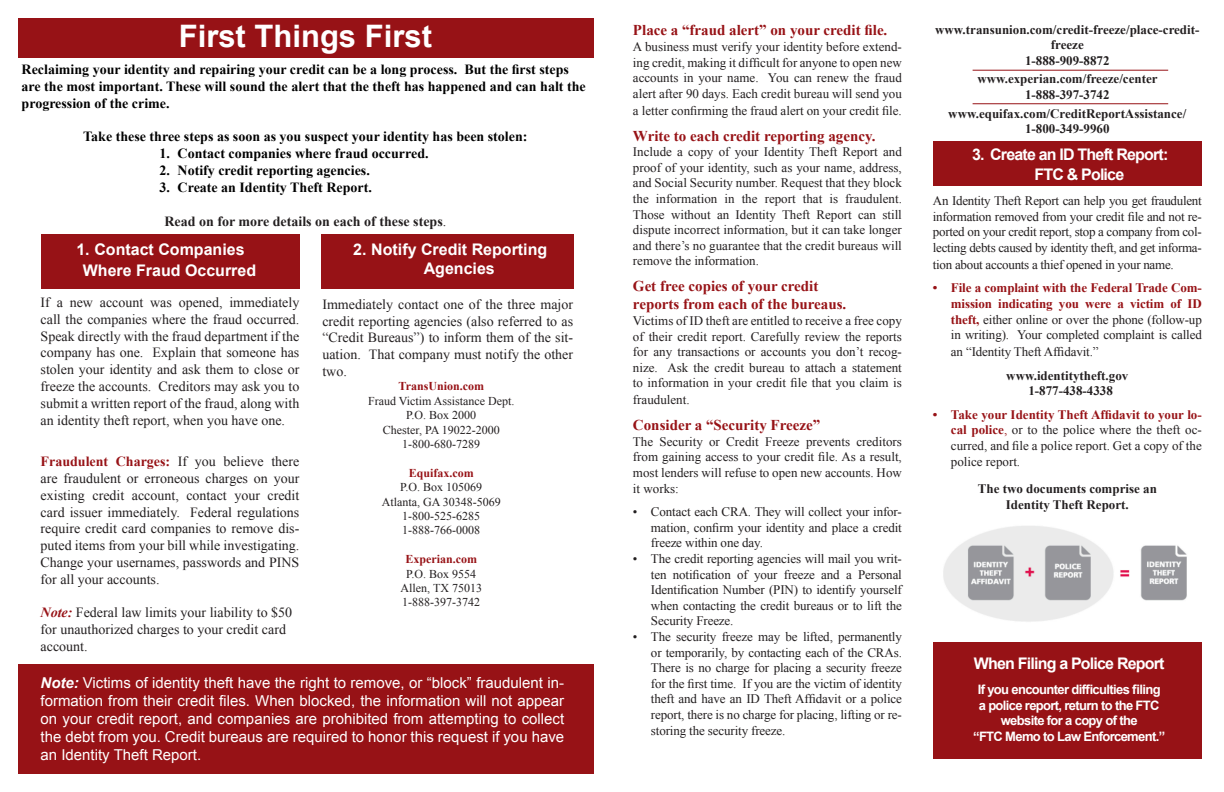
<style>
.page{position:relative;width:1224px;height:792px;background:#fff}
.page>*{position:absolute;margin:0;border:0;box-sizing:border-box;transform-origin:0 0}
.t1{font:700 31px "Arial";color:#fff}
.t2{font:700 16px/21.6px "Arial";color:#fff}
.t3{font:700 16px/19.2px "Arial";letter-spacing:-.05em;color:#fff}
.t4{font:15px/18px "Arial";color:#fff;text-align:justify}
.t5{font:700 15px "Times New Roman";color:#971216}
.t6{font:14px/16.8px "Times New Roman";color:#231f20;text-align:justify}
.t7{font:700 14px/16.8px "Times New Roman";color:#000}
.t8{font:700 14px "Times New Roman";color:#231f20}
.t9{font:13px/15.6px "Times New Roman";color:#231f20;text-align:justify}
.t10{font:700 13px/15.6px "Times New Roman";color:#231f20;text-align:center}
.t11{font:700 13px/15.6px "Times New Roman";letter-spacing:-.01em;color:#971216;text-align:justify}
.t12{font:700 13px/15.6px "Arial";letter-spacing:-.05em;color:#fff;text-align:center}
.t13{font:13px "Times New Roman";letter-spacing:-.02em;color:#231f20}
.t14{font:12px "Times New Roman";color:#231f20}
.t15{font:700 12px "Times New Roman";color:#971216}
.s1{font-weight:400}
.s2{font-weight:700;color:#971216}
.s3{font-weight:700;font-style:italic;color:#971216}
.s4{font-weight:700;font-style:italic}
.s5{font-weight:400;color:#231f20}
.s6{color:#971216}
</style>
<div class="page">
<div style="left:933px;top:142px;width:269px;height:44px;background:#971216"></div>
<img style="left:943px;top:526px;width:244px;height:96px">
<hr style="left:973px;top:70px;width:195px;height:1px;background:#971216">
<hr style="left:973px;top:103px;width:195px;height:1px;background:#971216">
<div style="left:18px;top:665px;width:576px;height:109px;background:#971216"></div>
<div style="left:321px;top:234px;width:253px;height:55px;background:#971216"></div>
<div style="left:41px;top:234px;width:258px;height:55px;background:#971216"></div>
<div style="left:18px;top:18px;width:576px;height:40px;background:#971216"></div>
<div style="left:933px;top:642px;width:269px;height:116px;background:#971216"></div>
<p class="t1" style="left:179px;top:16px;width:255px">First Things First</p>
<p class="t7" style="left:22px;top:61px;width:566px">Reclaiming your identity and repairing your credit can be a long process. But the first steps are the most important. These will sound the alert that the theft has happened and can halt the progression of the crime.</p>
<p class="t7" style="left:83px;top:128px;width:446px">Take these three steps as soon as you suspect your identity has been stolen:</p>
<p class="t7" style="left:160px;top:145px;width:271px">1. Contact companies where fraud occurred.</p>
<p class="t7" style="left:160px;top:162px;width:212px">2. Notify credit reporting agencies.</p>
<p class="t7" style="left:160px;top:179px;width:214px">3. Create an Identity Theft Report.</p>
<p class="t8" style="left:165px;top:212px;width:283px">Read on for more details on each of these steps<span class="s1">.</span></p>
<p class="t2" style="left:83px;top:239px;width:175px;text-indent:-6px">1. Contact Companies<br>Where Fraud Occurred</p>
<p class="t6" style="left:41px;top:294px;width:260px">If a new account was opened, immediately call the companies where the fraud occurred.<br>Speak directly with the fraud department if the company has one. Explain that someone has stolen your identity and ask them to close or freeze the accounts. Creditors may ask you to submit a written report of the fraud, along with an identity theft report, when you have one.</p>
<p class="t6" style="left:41px;top:453px;width:260px"><span class="s2">Fraudulent Charges:</span> If you believe there are fraudulent or erroneous charges on your existing credit account, contact your credit card issuer immediately. Federal regulations require credit card companies to remove dis&shy;puted items from your bill while investigating.<br>Change your usernames, passwords and PINS for all your accounts.</p>
<p class="t6" style="left:41px;top:604px;width:253px;text-align:left"><span class="s3">Note:</span> Federal law limits your liability to $50 for unauthorized charges to your credit card account.</p>
<p class="t2" style="left:424px;top:240px;width:125px;line-height:19.2px;text-indent:-70px">2. Notify Credit Reporting<br>Agencies</p>
<p class="t6" style="left:322px;top:296px;width:252px">Immediately contact one of the three major credit reporting agencies (also referred to as “Credit Bureaus”) to inform them of the sit&shy;uation. That company must notify the other two.</p>
<p class="t15" style="left:399px;top:378px;width:87px">TransUnion.com</p>
<p class="t14" style="left:368px;top:393px;width:148px">Fraud Victim Assistance Dept.</p>
<p class="t14" style="left:406px;top:407px;width:72px">P.O. Box 2000</p>
<p class="t14" style="left:383px;top:422px;width:118px">Chester, PA 19022-2000</p>
<p class="t14" style="left:402px;top:436px;width:79px">1-800-680-7289</p>
<p class="t15" style="left:409px;top:465px;width:67px">Equifax.com</p>
<p class="t14" style="left:400px;top:479px;width:84px">P.O. Box 105069</p>
<p class="t14" style="left:382px;top:494px;width:120px">Atlanta, GA 30348-5069</p>
<p class="t14" style="left:402px;top:508px;width:79px">1-800-525-6285</p>
<p class="t14" style="left:402px;top:522px;width:79px">1-888-766-0008</p>
<p class="t15" style="left:405px;top:551px;width:73px">Experian.com</p>
<p class="t14" style="left:406px;top:566px;width:72px">P.O. Box 9554</p>
<p class="t14" style="left:401px;top:580px;width:83px">Allen, TX 75013</p>
<p class="t14" style="left:402px;top:594px;width:79px">1-888-397-3742</p>
<p class="t4" style="left:41px;top:674px;width:525px"><span class="s4">Note:</span> Victims of identity theft have the right to remove, or “block” fraudulent in&shy;formation from their credit files. When blocked, the information will not appear on your credit report, and companies are prohibited from attempting to collect the debt from you. Credit bureaus are required to honor this request if you have an Identity Theft Report.</p>
<p class="t5" style="left:633px;top:20px;width:256px">Place a “fraud alert” on your credit file.</p>
<p class="t9" style="left:633px;top:39px;width:270px">A business must verify your identity before extend&shy;ing credit, making it difficult for anyone to open new accounts in your name. You can renew the fraud alert after 90 days. Each credit bureau will send you</p>
<p class="t9" style="left:633px;top:102px;width:270px">a letter confirming the fraud alert on your credit file.</p>
<p class="t5" style="left:633px;top:125px;width:244px">Write to each credit reporting agency.</p>
<p class="t9" style="left:633px;top:144px;width:270px">Include a copy of your Identity Theft Report and proof of your identity, such as your name, address, and Social Security number. Request that they block the information in the report that is fraudulent.<br>Those without an Identity Theft Report can still dispute incorrect information, but it can take longer and there’s no guarantee that the credit bureaus will remove the information.</p>
<p class="t5" style="left:633px;top:276px;width:187px">Get free copies of your credit</p>
<p class="t5" style="left:633px;top:294px;width:215px">reports from each of the bureaus.</p>
<p class="t9" style="left:633px;top:313px;width:270px">Victims of ID theft are entitled to receive a free copy of their credit report. Carefully review the reports for any transactions or accounts you don’t recog&shy;nize. Ask the credit bureau to attach a statement to information in your credit file that you claim is</p>
<p class="t9" style="left:633px;top:392px;width:58px">fraudulent.</p>
<p class="t5" style="left:633px;top:415px;width:189px">Consider a “Security Freeze”</p>
<p class="t9" style="left:633px;top:433px;width:270px">The Security or Credit Freeze prevents creditors from gaining access to your credit file. As a result, most lenders will refuse to open new accounts. How it works:</p>
<p class="t9" style="left:651px;top:504px;width:252px;text-indent:-18px">• Contact each CRA. They will collect your infor&shy;mation, confirm your identity and place a credit freeze within one day.</p>
<p class="t9" style="left:651px;top:551px;width:252px;text-indent:-18px">• The credit reporting agencies will mail you writ&shy;ten notification of your freeze and a Personal Identification Number (PIN) to identify yourself when contacting the credit bureaus or to lift the Security Freeze.</p>
<p class="t9" style="left:651px;top:629px;width:252px;text-indent:-18px">• The security freeze may be lifted, permanently or temporarily, by contacting each of the CRAs.<br>There is no charge for placing a security freeze for the first time. If you are the victim of identity theft and have an ID Theft Affidavit or a police report, there is no charge for placing, lifting or re&shy;storing the security freeze.</p>
<p class="t10" style="left:935px;top:21px;width:266px">www.transunion.com/credit-freeze/place-credit&shy;freeze</p>
<p class="t10" style="left:1025px;top:53px;width:86px">1-888-909-8872</p>
<p class="t10" style="left:977px;top:71px;width:182px">www.experian.com/freeze/center</p>
<p class="t10" style="left:1025px;top:86px;width:86px">1-888-397-3742</p>
<p class="t10" style="left:948px;top:105px;width:240px">www.equifax.com/CreditReportAssistance/</p>
<p class="t10" style="left:1025px;top:121px;width:86px">1-800-349-9960</p>
<p class="t3" style="left:1034px;top:146px;width:136px;text-indent:-62px">3. Create an ID Theft Report:<br>FTC &amp; Police</p>
<p class="t9" style="left:933px;top:193px;width:270px">An Identity Theft Report can help you get fraudulent information removed from your credit file and not re&shy;ported on your credit report, stop a company from col&shy;lecting debts caused by identity theft, and get informa-</p>
<p class="t13" style="left:933px;top:256px;width:242px">tion about accounts a thief opened in your name.</p>
<p class="t11" style="left:951px;top:280px;width:252px;text-indent:-18px">• File a complaint with the Federal Trade Com&shy;mission indicating you were a victim of ID theft, <span class="s5">either online or over the phone (follow-up in writing). Your completed complaint is called</span></p>
<p class="t9" style="left:951px;top:344px;width:149px">an “Identity Theft Affidavit.”</p>
<p class="t10" style="left:1006px;top:367px;width:124px">www.identitytheft.gov</p>
<p class="t10" style="left:1028px;top:383px;width:86px">1-877-438-4338</p>
<p class="t9" style="left:951px;top:406px;width:252px;text-indent:-18px"><span class="s2">• Take your Identity Theft Affidavit to your lo&shy;cal police</span><span class="s6">,</span> or to the police where the theft oc&shy;curred, and file a police report. Get a copy of the police report.</p>
<p class="t10" style="left:978px;top:481px;width:181px">The two documents comprise an<br>Identity Theft Report.</p>
<p class="t3" style="left:974px;top:654px;width:192px">When Filing a Police Report</p>
<p class="t12" style="left:973px;top:682px;width:194px">If you encounter difficulties filing a police report, return to the FTC website for a copy of the<br>“FTC Memo to Law Enforcement.”</p>
</div>
